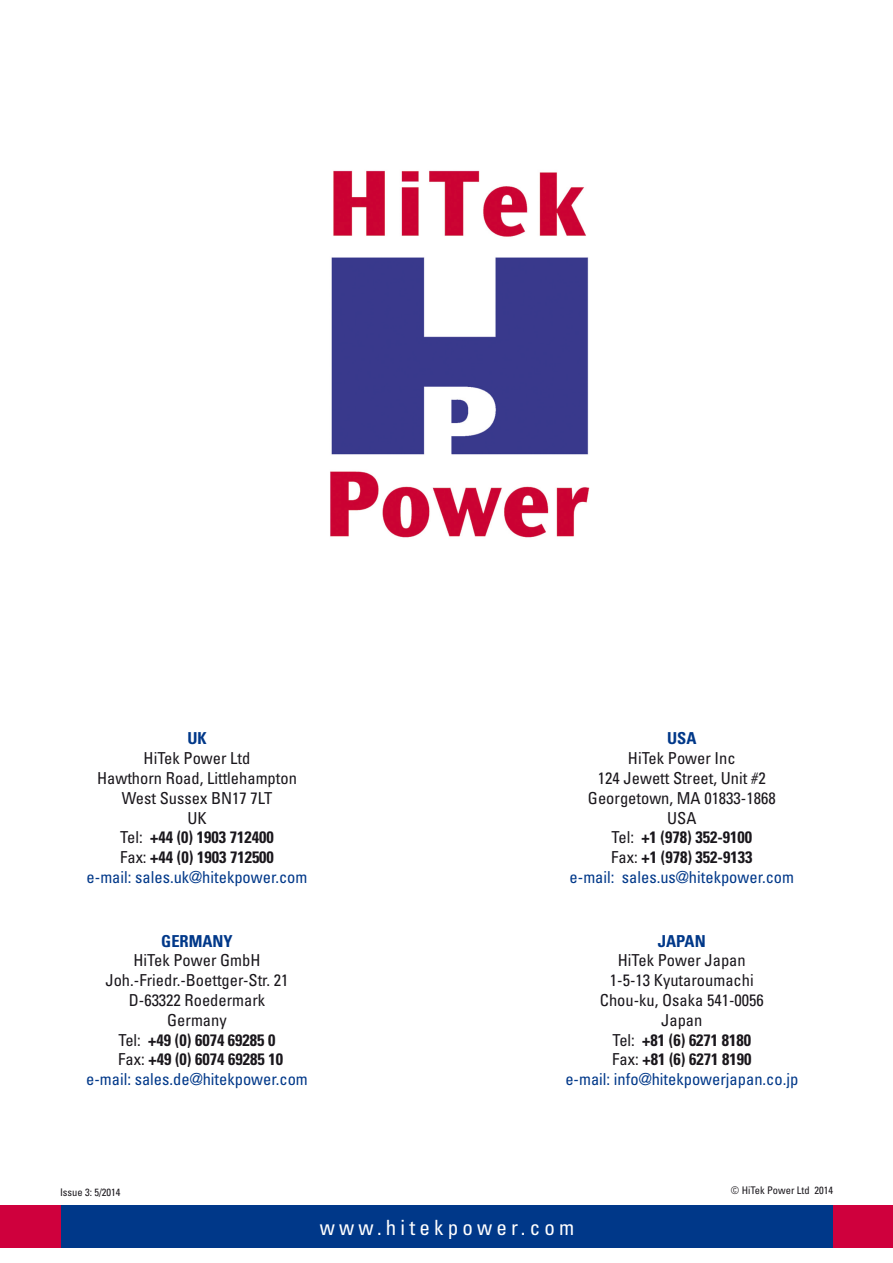
<style>
.page{position:relative;width:893px;height:1263px;background:#fff}
.page>*{position:absolute;margin:0;border:0;box-sizing:border-box;transform-origin:0 0}
.t1{font:condensed 21px "Univers LT Std";letter-spacing:.2em;color:#fff}
.t2{font:condensed 16.5px/19.8px "Univers LT Std";color:#1a171c;text-align:center}
.t3{font:700 condensed 16.5px "Univers LT Std";color:#003889}
.t4{font:condensed 10.5px "Univers LT Std";color:#1a171c}
.s1{font-weight:700}
.s2{color:#003889}
.s3{font-weight:300}
</style>
<div class="page">
<div style="left:39px;top:1206px;width:816px;height:42px;background:#003889"></div>
<div style="left:0;top:1206px;width:61px;height:42px;background:#cf003d"></div>
<div style="left:833px;top:1206px;width:60px;height:42px;background:#cf003d"></div>
<img style="left:330px;top:170px;width:260px;height:368px">
<p class="t3" style="left:187px;top:728px;width:21px">UK</p>
<p class="t2" style="left:87px;top:748px;width:222px">HiTek Power Ltd<br>Hawthorn Road, Littlehampton<br>West Sussex BN17 7LT<br>UK<br>Tel: <span class="s1">+44 (0) 1903 712400<br></span>Fax: <span class="s1">+44 (0) 1903 712500<br></span><span class="s2">e-mail: sales.uk@hitekpower.com</span></p>
<p class="t3" style="left:161px;top:931px;width:73px">GERMANY</p>
<p class="t2" style="left:86px;top:950px;width:223px">HiTek Power GmbH<br>Joh.-Friedr.-Boettger-Str. 21<br>D-63322 Roedermark<br>Germany<br>Tel: <span class="s1">+49 (0) 6074 69285 0<br></span>Fax: <span class="s1">+49 (0) 6074 69285 10<br></span><span class="s2">e-mail: sales.de@hitekpower.com</span></p>
<p class="t3" style="left:667px;top:728px;width:31px">USA</p>
<p class="t2" style="left:570px;top:748px;width:226px">HiTek Power Inc<br>124 Jewett Street, Unit #2<br>Georgetown, MA 01833-1868<br>USA<br>Tel: <span class="s1">+1 (978) 352-9100<br></span>Fax: <span class="s1">+1 (978) 352-9133<br></span><span class="s2">e-mail: sales.us@hitekpower.com</span></p>
<p class="t3" style="left:658px;top:931px;width:49px">JAPAN</p>
<p class="t2" style="left:565px;top:950px;width:234px">HiTek Power Japan<br>1-5-13 Kyutaroumachi<br>Chou-ku, Osaka 541-0056<br>Japan<br>Tel: <span class="s1">+81 (6) 6271 8180<br></span>Fax: <span class="s1">+81 (6) 6271 8190<br></span><span class="s2">e-mail: info@hitekpowerjapan.co.jp</span></p>
<p class="t4" style="left:60px;top:1185px;width:62px">Issue 3: 5/2014</p>
<p class="t4" style="left:731px;top:1183px;width:104px"><span class="s3">©</span> HiTek Power Ltd 2014</p>
<p class="t1" style="left:320px;top:1214px;width:256px">www.hitekpower.com</p>
</div>
